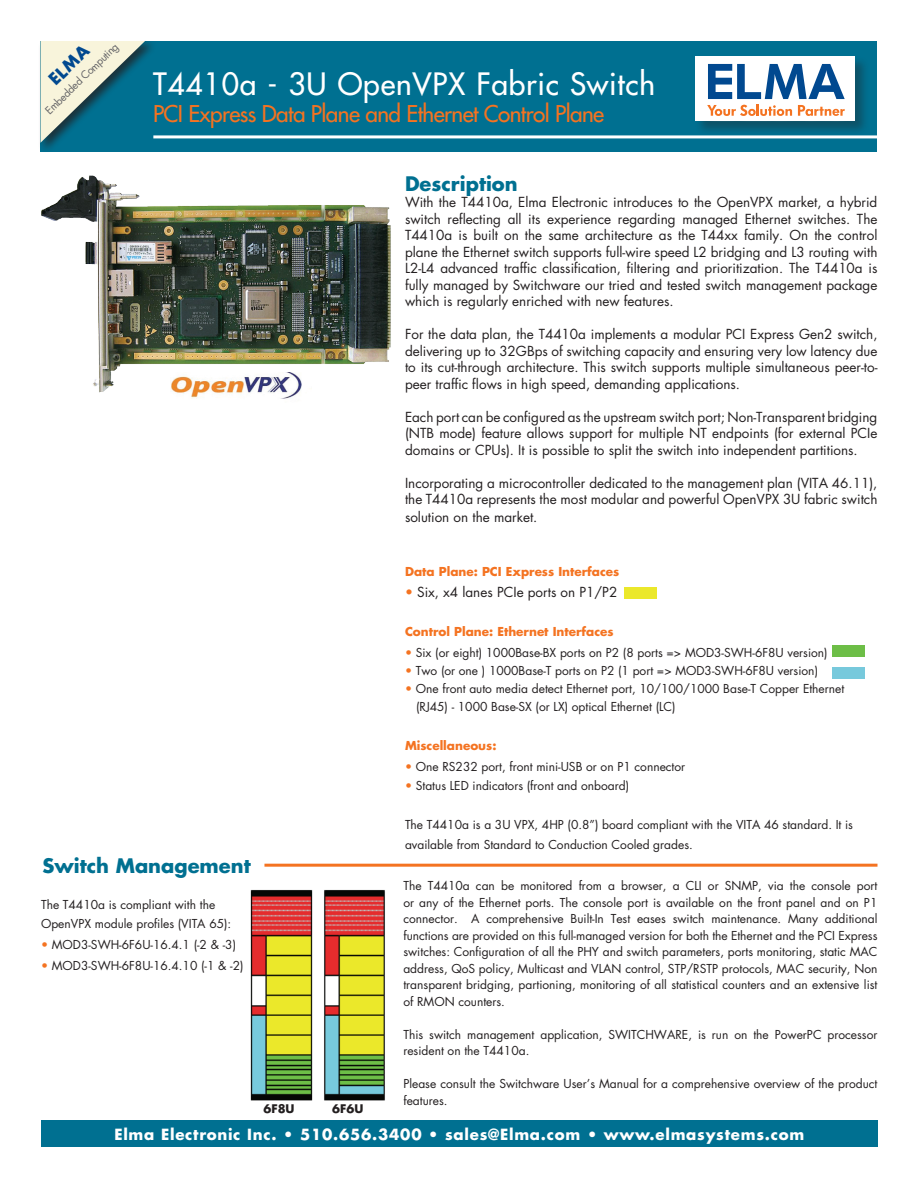
<style>
.page{position:relative;width:918px;height:1188px;background:#fff}
.page>*{position:absolute;margin:0;border:0;box-sizing:border-box;transform-origin:0 0}
.t1{font:500 30px "Futura Std";letter-spacing:.025em;color:#fff}
.t2{font:500 22.5px "Futura Std";letter-spacing:-.025em;color:#f47321}
.t3{font:700 19.5px "Futura Std";color:#007091}
.t4{font:700 16.5px "Futura Std";color:#014990}
.t5{font:700 15px "Futura Std";letter-spacing:.05em;color:#fff}
.t6{font:13.5px/16.5px "Futura Std";color:#231f20;text-align:justify}
.t7{font:12px/16.5px "Futura Std";color:#231f20}
.t8{font:700 12px "Futura Std";color:#f47321}
.t9{font:700 11.55px "Futura Std";color:#231f20}
.t10{font:10.5px "Futura Std";color:#636366}
.s1{color:#f47321}
</style>
<div class="page">
<div style="left:40px;top:41px;width:838px;height:110px;background:#007091"></div>
<hr style="left:153px;top:135px;width:725px;height:3px;background:#fff">
<div style="left:694px;top:56px;width:175px;height:79px;background:#231f20;opacity:.37"></div>
<div style="left:696px;top:57px;width:159px;height:64px;background:#fff"></div>
<svg style="left:707px;top:64px;width:138px;height:52px"></svg>
<div style="left:37px;top:37px;width:120px;height:117px;background:#231f20;opacity:.75"></div>
<svg style="left:40px;top:40px;width:106px;height:103px"></svg>
<div style="left:41px;top:1120px;width:837px;height:28px;background:#007091"></div>
<hr style="left:40px;top:37px;width:838px;height:3px;background:#fff">
<img style="left:41px;top:175px;width:350px;height:218px">
<img style="left:170px;top:372px;width:141px;height:27px">
<div style="left:832px;top:646px;width:32px;height:11px;background:#6dbe47"></div>
<div style="left:832px;top:667px;width:32px;height:11px;background:#77c9dc"></div>
<div style="left:624px;top:587px;width:33px;height:11px;background:#ebe82b"></div>
<img style="left:250px;top:890px;width:63px;height:210px">
<img style="left:324px;top:890px;width:61px;height:210px">
<hr style="left:264px;top:864px;width:614px;height:3px;background:#f47321">
<h3 class="t4" style="left:44px;top:74px;width:50px;rotate:-44deg">ELMA</h3>
<p class="t10" style="left:43px;top:107px;width:98px;rotate:-44deg">Embedded Computing</p>
<h1 class="t1" style="left:153px;top:65px;width:504px">T4410a - 3U OpenVPX Fabric Switch</h1>
<h2 class="t2" style="left:153px;top:99px;width:453px">PCI Express Data Plane and Ethernet Control Plane</h2>
<h3 class="t3" style="left:405px;top:171px;width:114px">Description</h3>
<p class="t6" style="left:405px;top:194px;width:474px">With the T4410a, Elma Electronic introduces to the OpenVPX market, a hybrid switch reflecting all its experience regarding managed Ethernet switches. The T4410a is built on the same architecture as the T44xx family. On the control plane the Ethernet switch supports full-wire speed L2 bridging and L3 routing with L2-L4 advanced traffic classification, filtering and prioritization. The T4410a is fully managed by Switchware our tried and tested switch management package which is regularly enriched with new features.</p>
<p class="t6" style="left:405px;top:326px;width:474px">For the data plan, the T4410a implements a modular PCI Express Gen2 switch, delivering up to 32GBps of switching capacity and ensuring very low latency due to its cut-through architecture. This switch supports multiple simultaneous peer-to&shy;peer traffic flows in high speed, demanding applications.</p>
<p class="t6" style="left:405px;top:409px;width:474px">Each port can be configured as the upstream switch port; Non-Transparent bridging (NTB mode) feature allows support for multiple NT endpoints (for external PCIe domains or CPUs). It is possible to split the switch into independent partitions.</p>
<p class="t6" style="left:405px;top:475px;width:474px">Incorporating a microcontroller dedicated to the management plan (VITA 46.11), the T4410a represents the most modular and powerful OpenVPX 3U fabric switch</p>
<p class="t6" style="left:405px;top:509px;width:134px">solution on the market.</p>
<p class="t8" style="left:405px;top:563px;width:216px">Data Plane: PCI Express Interfaces</p>
<p class="t6" style="left:405px;top:584px;width:214px"><span class="s1">•</span> Six, x4 lanes PCIe ports on P1/P2</p>
<p class="t8" style="left:405px;top:623px;width:210px">Control Plane: Ethernet Interfaces</p>
<p class="t7" style="left:405px;top:644px;width:424px"><span class="s1">•</span> Six (or eight) 1000Base-BX ports on P2 (8 ports =&gt; MOD3-SWH-6F8U version)</p>
<p class="t7" style="left:405px;top:662px;width:415px"><span class="s1">•</span> Two (or one ) 1000Base-T ports on P2 (1 port =&gt; MOD3-SWH-6F8U version)</p>
<p class="t7" style="left:416px;top:679px;width:430px;line-height:18px;text-indent:-11px"><span class="s1">•</span> One front auto media detect Ethernet port, 10/100/1000 Base-T Copper Ethernet (RJ45) - 1000 Base-SX (or LX) optical Ethernet (LC)</p>
<p class="t8" style="left:405px;top:737px;width:93px">Miscellaneous:</p>
<p class="t7" style="left:405px;top:758px;width:282px"><span class="s1">•</span> One RS232 port, front mini-USB or on P1 connector</p>
<p class="t7" style="left:405px;top:778px;width:226px"><span class="s1">•</span> Status LED indicators (front and onboard)</p>
<p class="t7" style="left:405px;top:815px;width:450px;line-height:19.5px">The T4410a is a 3U VPX, 4HP (0.8”) board compliant with the VITA 46 standard. It is available from Standard to Conduction Cooled grades.</p>
<h3 class="t3" style="left:43px;top:853px;width:210px">Switch Management</h3>
<p class="t7" style="left:41px;top:895px;width:192px;line-height:19.5px">The T4410a is compliant with the<br>OpenVPX module profiles (VITA 65):</p>
<p class="t7" style="left:41px;top:937px;width:197px"><span class="s1">•</span> MOD3-SWH-6F6U-16.4.1 (-2 &amp; -3)</p>
<p class="t7" style="left:41px;top:958px;width:204px"><span class="s1">•</span> MOD3-SWH-6F8U-16.4.10 (-1 &amp; -2)</p>
<p class="t9" style="left:264px;top:1101px;width:33px">6F8U</p>
<p class="t9" style="left:332px;top:1101px;width:33px">6F6U</p>
<p class="t7" style="left:403px;top:878px;width:476px;text-align:justify">The T4410a can be monitored from a browser, a CLI or SNMP, via the console port or any of the Ethernet ports. The console port is available on the front panel and on P1 connector. A comprehensive Built-In Test eases switch maintenance. Many additional functions are provided on this full-managed version for both the Ethernet and the PCI Express switches: Configuration of all the PHY and switch parameters, ports monitoring, static MAC address, QoS policy, Multicast and VLAN control, STP/RSTP protocols, MAC security, Non transparent bridging, partioning, monitoring of all statistical counters and an extensive list of RMON counters.</p>
<p class="t7" style="left:403px;top:1026px;width:476px">This switch management application, SWITCHWARE, is run on the PowerPC processor resident on the T4410a.</p>
<p class="t7" style="left:403px;top:1076px;width:476px">Please consult the Switchware User’s Manual for a comprehensive overview of the product features.</p>
<p class="t5" style="left:114px;top:1125px;width:691px">Elma Electronic Inc. • 510.656.3400 • sales@Elma.com • www.elmasystems.com</p>
<p class="t5" style="left:499px;top:1125px;width:11px">e</p>
</div>
